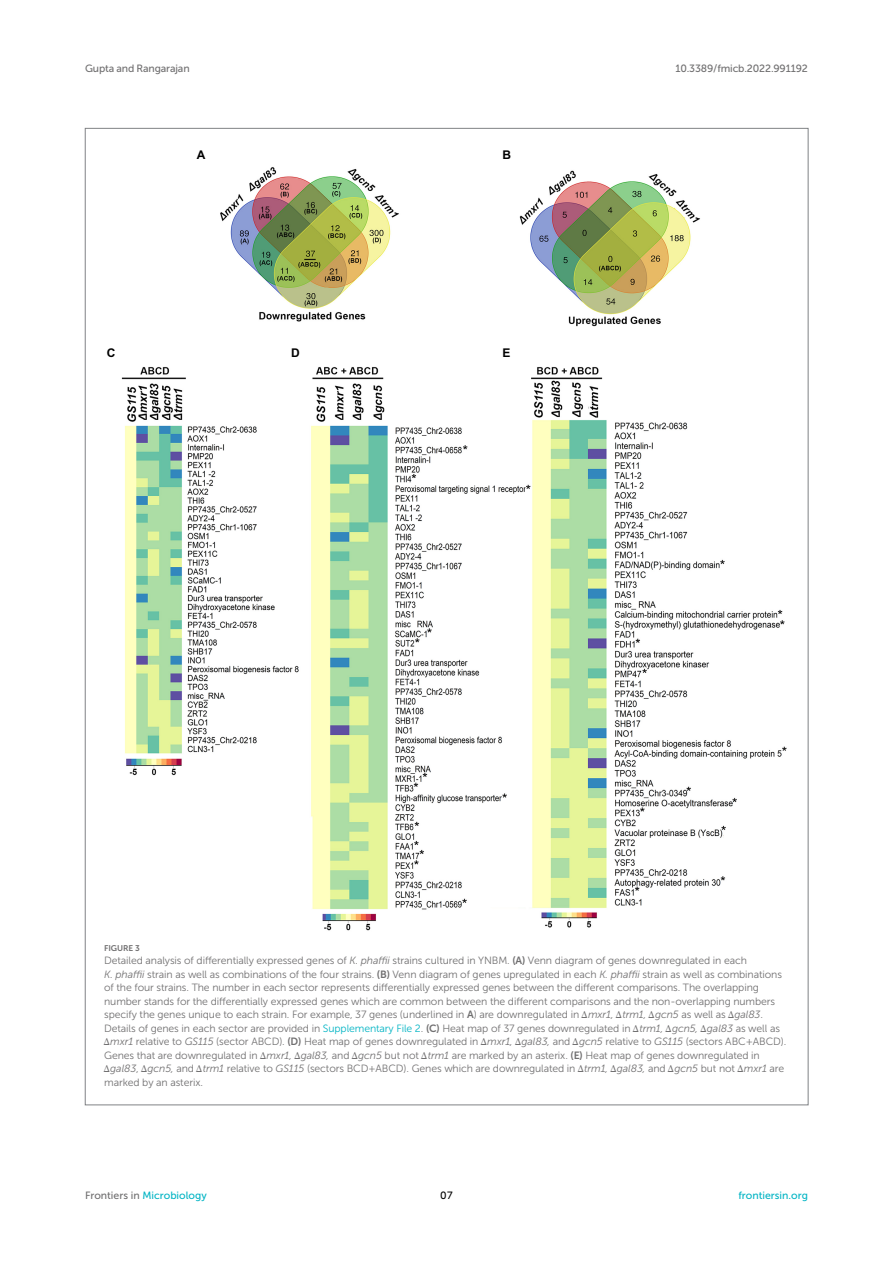
<style>
.page{position:relative;width:893px;height:1263px;background:#fff}
.page>*{position:absolute;margin:0;border:0;box-sizing:border-box;transform-origin:0 0}
.t1{font:700 12px "Arial";color:#000}
.FIG_LEG{font:10.5px/13.5px "Museo Sans 300";letter-spacing:-.01em;color:#706f70}
.t2{font:10.5px "Museo Sans 500";letter-spacing:-.015em;color:#706f70}
.t3{font:10.5px "Museo Sans 500";color:#00b4c4}
.t4{font:10.5px "Museo Sans 500";color:#000}
.FIG_HD{font:8.25px "Museo Sans 700";letter-spacing:-.01em;color:#706f70}
.s1{font-style:italic}
.s2{font-family:"Museo Sans 700"}
.s3{font-family:"STIX General";font-style:italic}
.s4{color:#00b4c4}
.s5{color:#706f70}
</style>
<div class="page">
<img style="left:121px;top:167px;width:666px;height:764px">
<p class="t2" style="left:85px;top:63px;width:106px">Gupta and Rangarajan</p>
<p class="t2" style="left:675px;top:63px;width:134px">10.3389/fmicb.2022.991192</p>
<p class="t1" style="left:197px;top:147px;width:10px">A</p>
<p class="t1" style="left:502px;top:147px;width:10px">B</p>
<p class="t1" style="left:107px;top:345px;width:10px">C</p>
<p class="t1" style="left:291px;top:345px;width:10px">D</p>
<p class="t1" style="left:502px;top:345px;width:10px">E</p>
<p class="FIG_HD" style="left:104px;top:943px;width:37px">FIGURE 3</p>
<p class="FIG_LEG" style="left:104px;top:954px;width:684px">Detailed analysis of differentially expressed genes of <span class="s1">K. phaffii</span> strains cultured in YNBM. <span class="s2">(A)</span> Venn diagram of genes downregulated in each<br><span class="s1">K. phaffii</span> strain as well as combinations of the four strains. <span class="s2">(B)</span> Venn diagram of genes upregulated in each <span class="s1">K. phaffii</span> strain as well as combinations of the four strains. The number in each sector represents differentially expressed genes between the different comparisons. The overlapping number stands for the differentially expressed genes which are common between the different comparisons and the non-overlapping numbers specify the genes unique to each strain. For example, 37 genes (underlined in <span class="s2">A</span>) are downregulated in <span class="s3">Δ</span><span class="s1">mxr1,</span> <span class="s3">Δ</span><span class="s1">trm1,</span> <span class="s3">Δ</span><span class="s1">gcn5</span> as well as <span class="s3">Δ</span><span class="s1">gal83</span>.<br>Details of genes in each sector are provided in <span class="s4">Supplementary File 2</span>. <span class="s2">(C)</span> Heat map of 37 genes downregulated in <span class="s3">Δ</span><span class="s1">trm1,</span> <span class="s3">Δ</span><span class="s1">gcn5,</span> <span class="s3">Δ</span><span class="s1">gal83</span> as well as <span class="s3">Δ</span><span class="s1">mxr1</span> relative to <span class="s1">GS115</span> (sector ABCD). <span class="s2">(D)</span> Heat map of genes downregulated in <span class="s3">Δ</span><span class="s1">mxr1,</span> <span class="s3">Δ</span><span class="s1">gal83,</span> and <span class="s3">Δ</span><span class="s1">gcn5</span> relative to <span class="s1">GS115</span> (sectors ABC + ABCD).<br>Genes that are downregulated in <span class="s3">Δ</span><span class="s1">mxr1,</span> <span class="s3">Δ</span><span class="s1">gal83,</span> and <span class="s3">Δ</span><span class="s1">gcn5</span> but not <span class="s3">Δ</span><span class="s1">trm1</span> are marked by an asterix. <span class="s2">(E)</span> Heat map of genes downregulated in <span class="s3">Δ</span><span class="s1">gal83</span>, <span class="s3">Δ</span><span class="s1">gcn5,</span> and <span class="s3">Δ</span><span class="s1">trm1</span> relative to <span class="s1">GS115</span> (sectors BCD + ABCD). Genes which are downregulated in <span class="s3">Δ</span><span class="s1">trm1,</span> <span class="s3">Δ</span><span class="s1">gal83,</span> and <span class="s3">Δ</span><span class="s1">gcn5</span> but not <span class="s3">Δ</span><span class="s1">mxr1</span> are marked by an asterix.</p>
<p class="t3" style="left:85px;top:1190px;width:123px"><span class="s5">Frontiers in</span> Microbiology</p>
<p class="t4" style="left:440px;top:1190px;width:14px">07</p>
<p class="t3" style="left:738px;top:1190px;width:71px">frontiersin.org</p>
</div>
